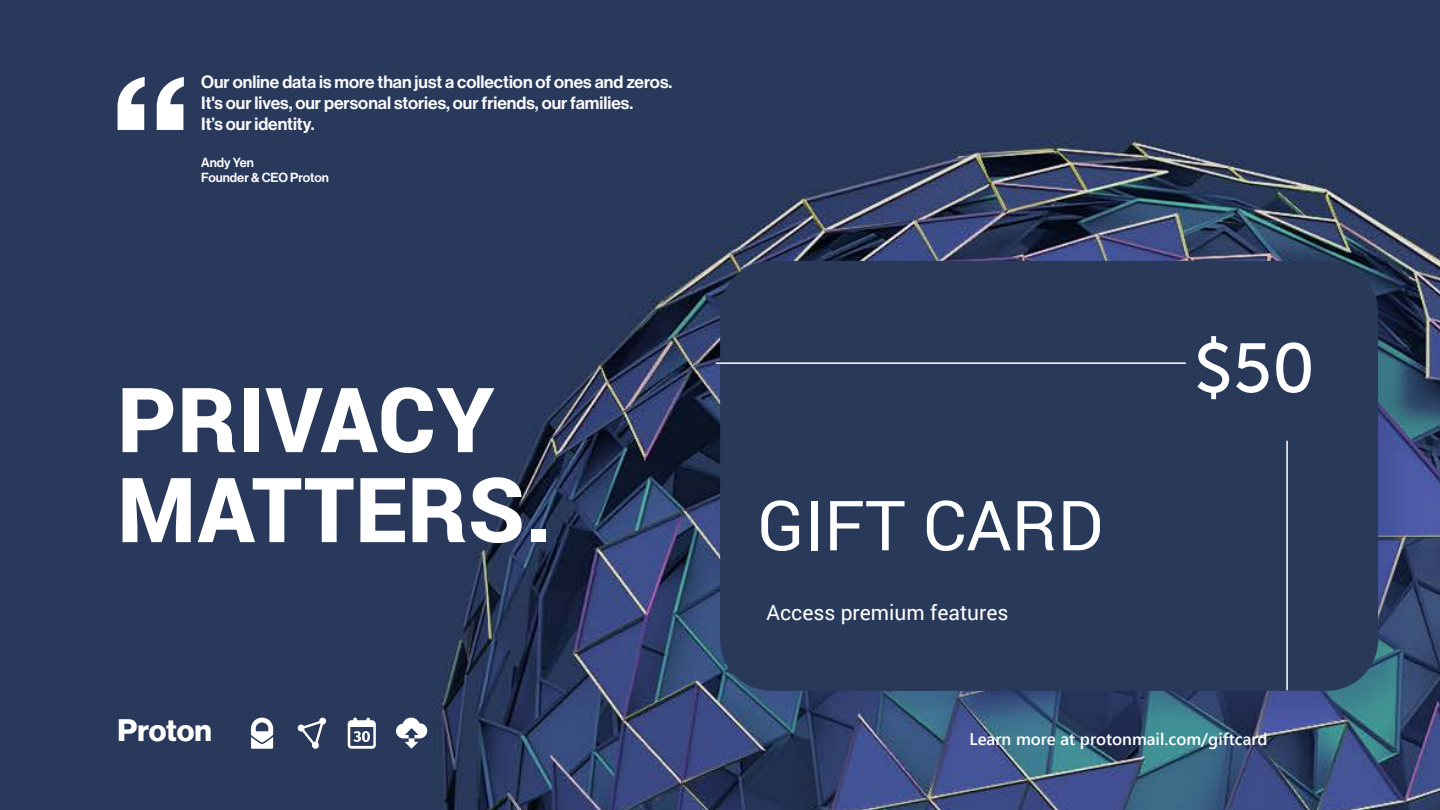
<style>
.page{position:relative;width:1440px;height:810px;background:#fff}
.page>*{position:absolute;margin:0;border:0;box-sizing:border-box;transform-origin:0 0}
.t1{font:900 90px/90px "Roboto";letter-spacing:.01em;color:#fff}
.t2{font:69.22px "Roboto";color:#fff}
.t3{font:69.22px "Museo Sans 500";color:#fff}
.t4{font:30.53px "N Haas Grotesk DS Pro 75 Bd";letter-spacing:-.005em;color:#fff}
.t5{font:21px "Roboto";color:#fff}
.t6{font:17.48px/21px "N Haas Grotesk DS Pro 65 Md";color:#fff}
.t7{font:600 16.8px "Segoe UI";color:#fff}
.t8{font:12.98px/15.5px "N Haas Grotesk DS Pro 65 Md";color:#fff}
</style>
<div class="page">
<img style="left:0;top:0;width:1440px;height:810px">
<svg style="left:118px;top:77px;width:66px;height:53px"></svg>
<svg style="left:297px;top:718px;width:29px;height:31px"></svg>
<svg style="left:251px;top:717px;width:22px;height:32px"></svg>
<svg style="left:348px;top:718px;width:28px;height:31px"></svg>
<svg style="left:396px;top:716px;width:31px;height:33px"></svg>
<img style="left:710px;top:251px;width:713px;height:485px">
<div style="left:720px;top:261px;width:658px;height:430px;background:#29395a;border-radius:51px"></div>
<hr style="left:716px;top:362px;width:469px;height:2px;background:#fff">
<hr style="left:1286px;top:441px;width:2px;height:249px;background:#fff">
<p class="t6" style="left:201px;top:72px;width:473px">Our online data is more than just a collection of ones and zeros.<br>It's our lives, our personal stories, our friends, our families.<br>It’s our identity.</p>
<p class="t8" style="left:201px;top:155px;width:129px">Andy Yen<br>Founder &amp; CEO Proton</p>
<h1 class="t1" style="left:118px;top:372px;width:437px">PRIVACY<br>MATTERS.</h1>
<h3 class="t4" style="left:118px;top:712px;width:96px">Proton</h3>
<h2 class="t2" style="left:757px;top:477px;width:347px">GIFT CARD</h2>
<p class="t5" style="left:767px;top:598px;width:243px">Access premium features</p>
<h2 class="t3" style="left:1194px;top:330px;width:123px">$50</h2>
<p class="t7" style="left:969px;top:723px;width:300px">Learn more at protonmail.com/giftcard</p>
</div>
